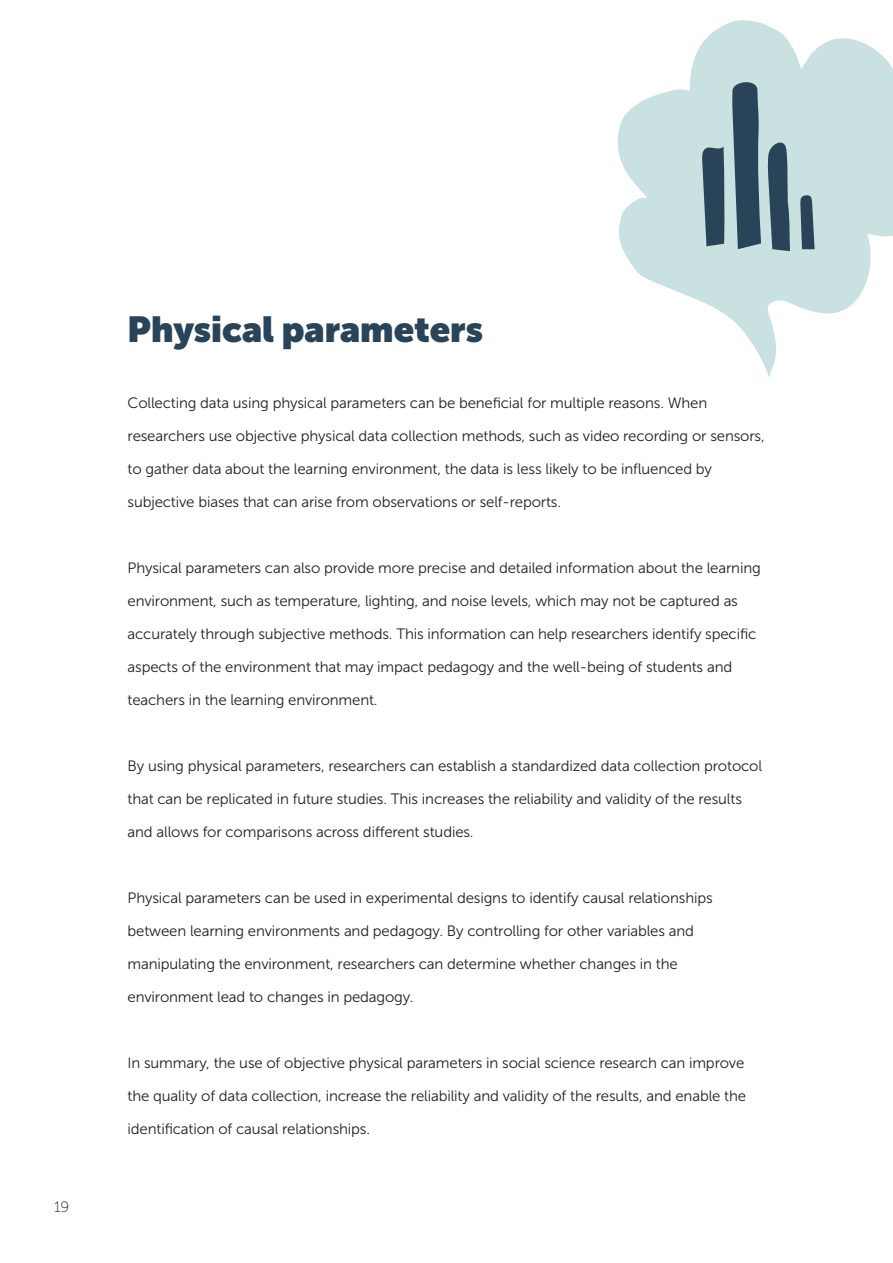
<style>
.page{position:relative;width:893px;height:1263px;background:#fff}
.page>*{position:absolute;margin:0;border:0;box-sizing:border-box;transform-origin:0 0}
.t1{font:900 36px "Museo Sans Display";color:#294459}
.t2{font:15px "Museo Sans 300";letter-spacing:-.01em;color:#231f20}
.t3{font:15px "Museo Sans 100";color:#231f20}
</style>
<div class="page">
<svg style="left:618px;top:20px;width:275px;height:357px;fill:#c9e1e1"></svg>
<svg style="left:702px;top:143px;width:23px;height:103px;background:#455f71"></svg>
<svg style="left:732px;top:78px;width:29px;height:171px;background:#4a6575"></svg>
<svg style="left:767px;top:137px;width:23px;height:114px;background:#526c7b"></svg>
<svg style="left:800px;top:195px;width:15px;height:54px"></svg>
<p class="t3" style="left:54px;top:1199px;width:17px">19</p>
<p class="t1" style="left:128px;top:309px;width:357px">Physical parameters</p>
<p class="t2" style="left:128px;top:395px;width:581px">Collecting data using physical parameters can be beneficial for multiple reasons. When</p>
<p class="t2" style="left:128px;top:428px;width:639px">researchers use objective physical data collection methods, such as video recording or sensors,</p>
<p class="t2" style="left:128px;top:461px;width:586px">to gather data about the learning environment, the data is less likely to be influenced by</p>
<p class="t2" style="left:128px;top:494px;width:435px">subjective biases that can arise from observations or self-reports.</p>
<p class="t2" style="left:128px;top:560px;width:635px">Physical parameters can also provide more precise and detailed information about the learning</p>
<p class="t2" style="left:128px;top:593px;width:612px">environment, such as temperature, lighting, and noise levels, which may not be captured as</p>
<p class="t2" style="left:128px;top:626px;width:630px">accurately through subjective methods. This information can help researchers identify specific</p>
<p class="t2" style="left:128px;top:659px;width:606px">aspects of the environment that may impact pedagogy and the well-being of students and</p>
<p class="t2" style="left:128px;top:692px;width:252px">teachers in the learning environment.</p>
<p class="t2" style="left:128px;top:758px;width:636px">By using physical parameters, researchers can establish a standardized data collection protocol</p>
<p class="t2" style="left:128px;top:791px;width:616px">that can be replicated in future studies. This increases the reliability and validity of the results</p>
<p class="t2" style="left:128px;top:824px;width:348px">and allows for comparisons across different studies.</p>
<p class="t2" style="left:128px;top:890px;width:587px">Physical parameters can be used in experimental designs to identify causal relationships</p>
<p class="t2" style="left:128px;top:923px;width:568px">between learning environments and pedagogy. By controlling for other variables and</p>
<p class="t2" style="left:128px;top:956px;width:552px">manipulating the environment, researchers can determine whether changes in the</p>
<p class="t2" style="left:128px;top:989px;width:287px">environment lead to changes in pedagogy.</p>
<p class="t2" style="left:128px;top:1055px;width:618px">In summary, the use of objective physical parameters in social science research can improve</p>
<p class="t2" style="left:128px;top:1088px;width:620px">the quality of data collection, increase the reliability and validity of the results, and enable the</p>
<p class="t2" style="left:128px;top:1121px;width:244px">identification of causal relationships.</p>
</div>
